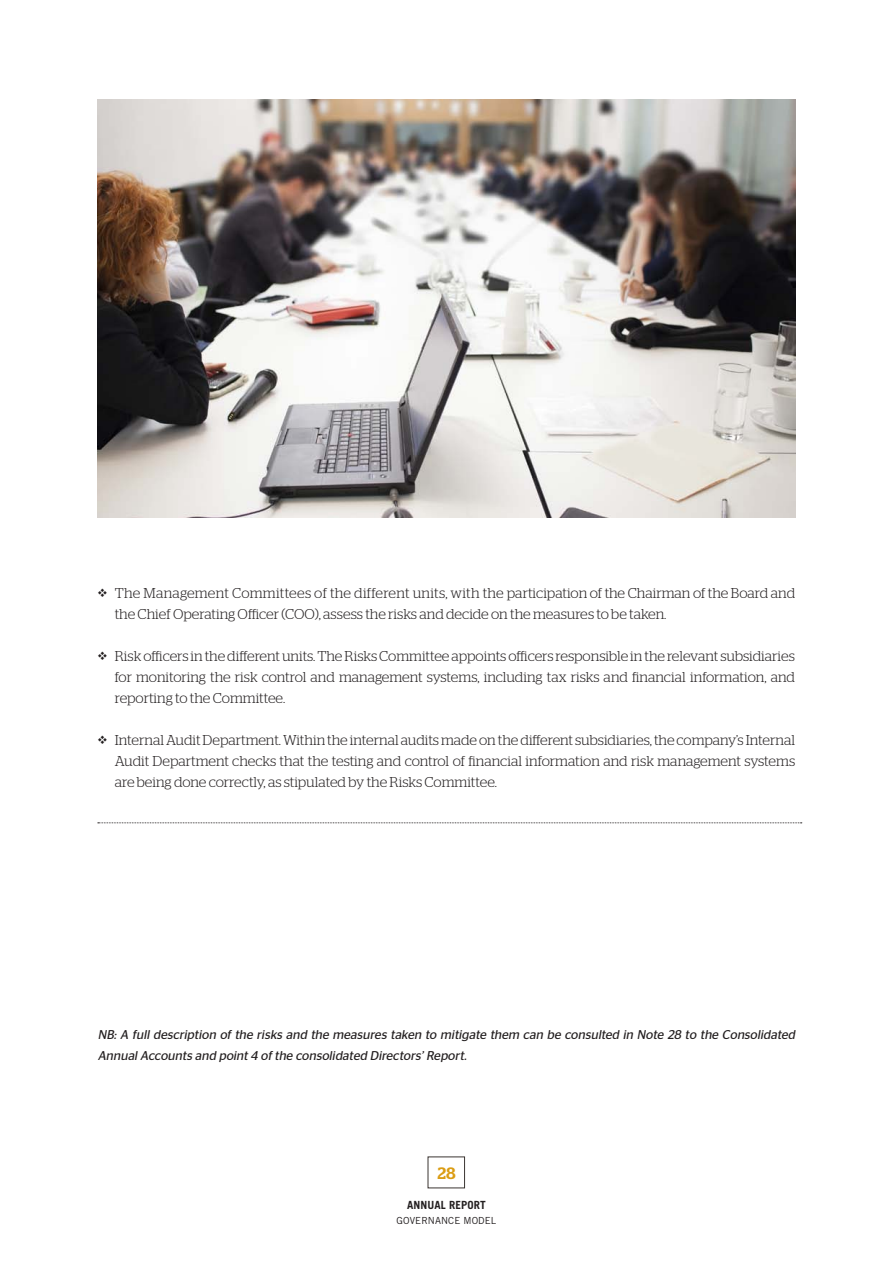
<style>
.page{position:relative;width:893px;height:1263px;background:#fff}
.page>*{position:absolute;margin:0;border:0;box-sizing:border-box;transform-origin:0 0}
.t1{font:500 16.5px "Stag";color:#db9d14}
.t2{font:300 14.25px/21px "Stag";color:#231f20;text-align:justify}
.t3{font:italic 12.75px/21px "Stag Sans";color:#231f20}
.t4{font:700 11.25px "Trade Gothic LT Std";letter-spacing:.01em;color:#231f20}
.t5{font:9.75px "Trade Gothic LT Std";letter-spacing:.01em;color:#231f20}
</style>
<div class="page">
<img style="left:98px;top:99px;width:697px;height:418px">
<svg style="left:98px;top:822px;width:704px;height:1px"></svg>
<p class="t2" style="left:115px;top:582px;width:682px">The Management Committees of the different units, with the participation of the Chairman of the Board and the Chief Operating Officer (COO), assess the risks and decide on the measures to be taken.</p>
<p class="t2" style="left:115px;top:645px;width:682px">Risk officers in the different units. The Risks Committee appoints officers responsible in the relevant subsidiaries for monitoring the risk control and management systems, including tax risks and financial information, and reporting to the Committee.</p>
<p class="t2" style="left:115px;top:729px;width:682px">Internal Audit Department. Within the internal audits made on the different subsidiaries, the company’s Internal Audit Department checks that the testing and control of financial information and risk management systems are being done correctly, as stipulated by the Risks Committee.</p>
<p class="t3" style="left:98px;top:1024px;width:701px">NB: A full description of the risks and the measures taken to mitigate them can be consulted in Note 28 to the Consolidated<br>AnnualAccounts and point4 ofthe consolidated Directors’Report.</p>
<p class="t1" style="left:437px;top:1163px;width:20px">28</p>
<p class="t4" style="left:407px;top:1198px;width:80px">ANNUAL REPORT</p>
<p class="t5" style="left:397px;top:1214px;width:101px">GOVERNANCE MODEL</p>
</div>
